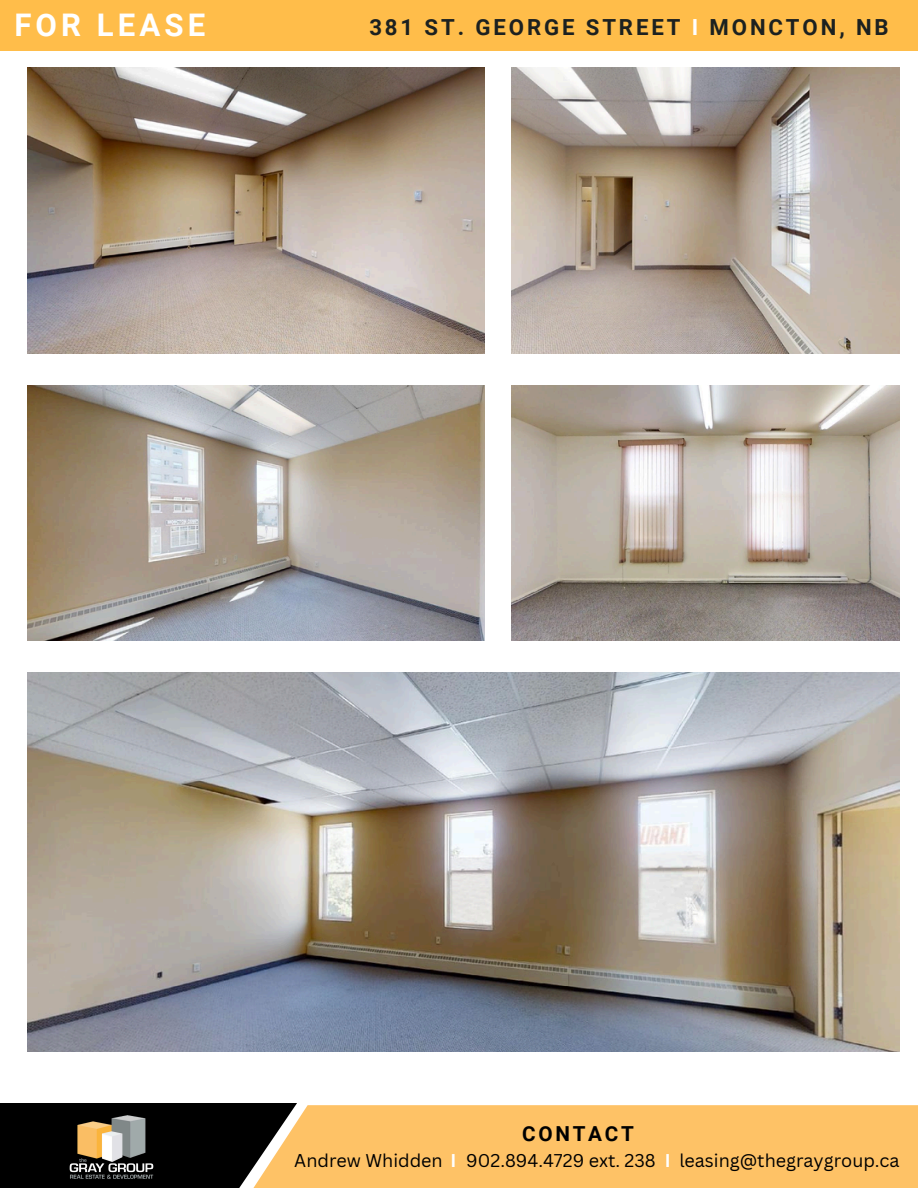
<style>
.page{position:relative;width:918px;height:1188px;background:#fff}
.page>*{position:absolute;margin:0;border:0;box-sizing:border-box;transform-origin:0 0}
.t1{font:700 31.2px "Roboto";letter-spacing:.13em;color:#fff}
.t2{font:700 22.2px "Roboto";letter-spacing:.13em;color:#1c2120}
.t3{font:700 20.7px "Roboto";letter-spacing:.13em;color:#000}
.t4{font:18px "Canva Sans";color:#000}
.t5{font:700 18px "Canva Sans";color:#fff}
.s1{color:#fff}
.s2{font-weight:700;color:#fff}
</style>
<div class="page">
<div style="left:239px;top:1105px;width:679px;height:83px;background:#fec266"></div>
<svg style="left:0;top:1103px;width:297px;height:85px;fill:#000"></svg>
<img style="left:28px;top:67px;width:456px;height:286px">
<img style="left:28px;top:672px;width:871px;height:379px">
<img style="left:28px;top:386px;width:456px;height:254px">
<img style="left:511px;top:67px;width:388px;height:286px">
<img style="left:511px;top:386px;width:388px;height:254px">
<div style="left:0;top:0;width:918px;height:51px;background:#ffbd4a"></div>
<img style="left:35px;top:1103px;width:152px;height:85px">
<p class="t1" style="left:14px;top:7px;width:192px">FOR LEASE</p>
<p class="t2" style="left:369px;top:15px;width:521px">381 ST. GEORGE STREET <span class="s1">I</span> MONCTON, NB</p>
<p class="t3" style="left:522px;top:1122px;width:113px">CONTACT</p>
<p class="t4" style="left:294px;top:1148px;width:164px">Andrew Whidden <span class="s2">I</span></p>
<p class="t4" style="left:466px;top:1148px;width:191px">902.894.4729 ext. 238</p>
<p class="t5" style="left:665px;top:1148px;width:7px">I</p>
<h2 class="t4" style="left:679px;top:1148px;width:222px">leasing@thegraygroup.ca</h2>
</div>
